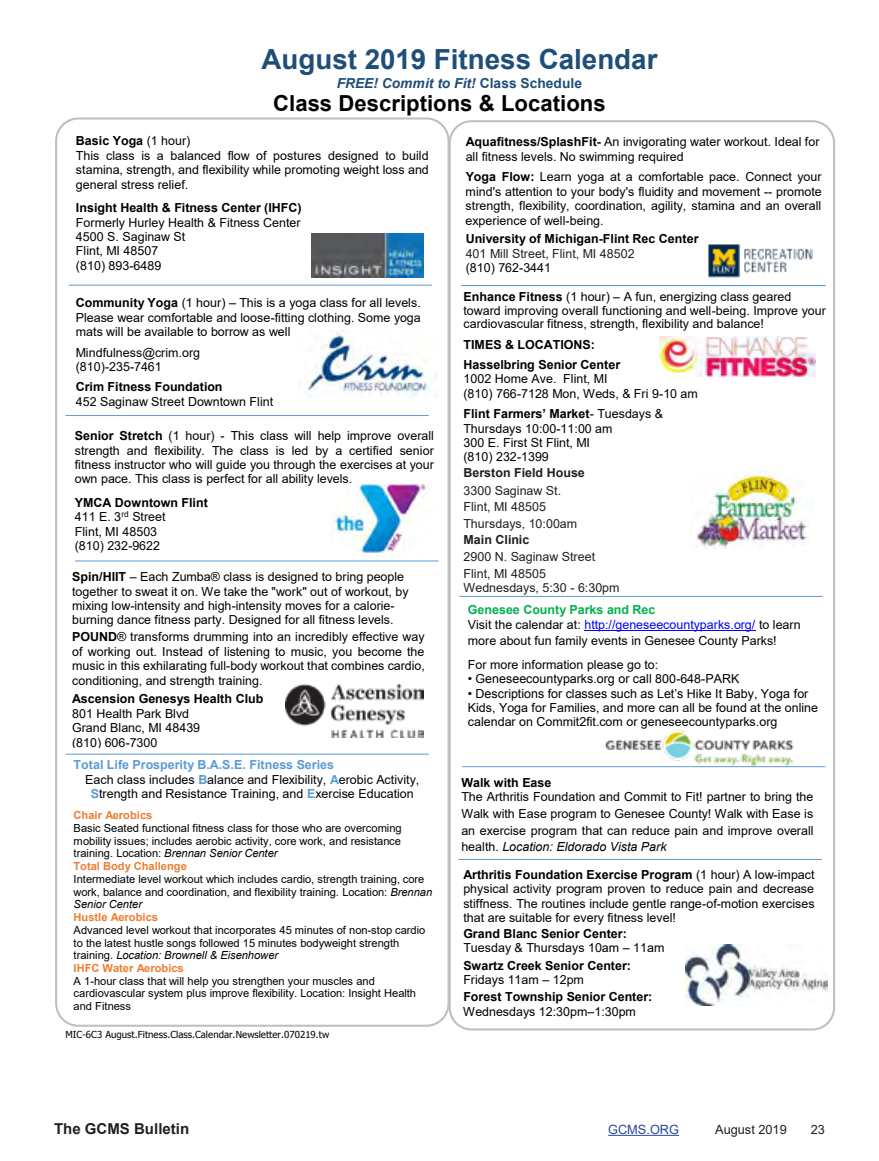
<style>
.page{position:relative;width:879px;height:1161px;background:#fff}
.page>*{position:absolute;margin:0;border:0;box-sizing:border-box;transform-origin:0 0}
.t1{font:700 27.75px "Arial";color:#1f4e79}
.t2{font:700 22.05px "Arial";color:#000}
.t3{font:700 15px "Arial";color:#231f20}
.t4{font:italic 700 13.8px "Arial";color:#1f4e79}
.t5{font:12.75px "Arial";color:#231f20}
.t6{font:12.75px "Arial";color:#2a489c}
.t7{font:12.45px/14.4px "Arial";letter-spacing:.005em;color:#000}
.t8{font:700 12.45px/19.2px "Arial";color:#000}
.t9{font:12.45px/16.6px "Arial";letter-spacing:.005em;color:#221e1f}
.t10{font:12.45px/14.9px "Arial";letter-spacing:.005em;color:#00f}
.t11{font:700 12.45px "Arial";color:#5b9bd5}
.t12{font:12.45px "Arial";letter-spacing:.005em;color:#222}
.t13{font:700 12.45px "Arial";color:#221e1f}
.t14{font:11.1px/12.6px "Arial";letter-spacing:-.005em;color:#000}
.t15{font:700 11.1px "Arial";color:#ed7d31}
.t16{font:9.6px "Tahoma";color:#000}
.s1{font-style:normal}
.s2{font-weight:700}
.s3{font-weight:700;color:#5b9bd5}
.s4{font-style:italic}
.s5{font-weight:700;color:#ed7d31}
.s6{font-weight:700;color:#00b050}
.s7{color:#000}
</style>
<div class="page">
<div style="left:448px;top:120px;width:386px;height:911px;border:2px solid #bfbfbf;border-radius:22px"></div>
<img style="left:312px;top:233px;width:111px;height:44px">
<img style="left:659px;top:336px;width:156px;height:41px">
<hr style="left:461px;top:285px;width:363px;height:1px;background:#5b9bd5">
<hr style="left:462px;top:285px;width:363px;height:1px;background:#5b9bd5">
<img style="left:330px;top:484px;width:98px;height:73px">
<hr style="left:458px;top:859px;width:363px;height:1px;background:#5b9bd5">
<img style="left:690px;top:472px;width:118px;height:76px">
<hr style="left:459px;top:596px;width:363px;height:1px;background:#5b9bd5">
<hr style="left:75px;top:561px;width:363px;height:1px;background:#5b9bd5">
<img style="left:685px;top:945px;width:142px;height:60px">
<img style="left:708px;top:244px;width:104px;height:33px">
<img style="left:588px;top:730px;width:221px;height:38px">
<hr style="left:65px;top:415px;width:363px;height:1px;background:#5b9bd5">
<img style="left:298px;top:331px;width:139px;height:66px">
<hr style="left:584px;top:630px;width:171px;height:1px;background:#00f">
<hr style="left:69px;top:285px;width:362px;height:1px;background:#5b9bd5">
<hr style="left:65px;top:754px;width:363px;height:1px;background:#5b9bd5">
<hr style="left:462px;top:766px;width:363px;height:1px;background:#5b9bd5">
<img style="left:285px;top:685px;width:138px;height:53px">
<hr style="left:608px;top:1135px;width:70px;height:1px;background:#2a489c">
<h1 class="t1" style="left:261px;top:40px;width:397px">August 2019 Fitness Calendar</h1>
<p class="t4" style="left:336px;top:74px;width:247px">FREE! Commit to Fit! <span class="s1">Class Schedule</span></p>
<h2 class="t2" style="left:273px;top:88px;width:334px">Class Descriptions &amp; Locations</h2>
<p class="t7" style="left:76px;top:134px;width:354px"><span class="s2">Basic Yoga</span> (1 hour)<br>This class is a balanced flow of postures designed to build stamina, strength, and flexibility while promoting weight loss and general stress relief.</p>
<p class="t8" style="left:76px;top:198px;width:227px">Insight Health &amp; Fitness Center (IHFC)</p>
<p class="t7" style="left:76px;top:215px;width:226px">Formerly Hurley Health &amp; Fitness Center<br>4500 S. Saginaw St<br>Flint, MI 48507<br>(810) 893-6489</p>
<p class="t7" style="left:76px;top:295px;width:346px;text-align:justify"><span class="s2">Community Yoga</span> (1 hour) – This is a yoga class for all levels.<br>Please wear comfortable and loose-fitting clothing. Some yoga mats will be available to borrow as well</p>
<p class="t7" style="left:76px;top:345px;width:126px">Mindfulness@crim.org (810)-235-7461</p>
<p class="t8" style="left:76px;top:377px;width:148px">Crim Fitness Foundation</p>
<p class="t7" style="left:76px;top:394px;width:199px">452 Saginaw Street Downtown Flint</p>
<p class="t7" style="left:75px;top:428px;width:360px;text-align:justify"><span class="s2">Senior Stretch</span> (1 hour) - This class will help improve overall strength and flexibility. The class is led by a certified senior fitness instructor who will guide you through the exercises at your own pace. This class is perfect for all ability levels.</p>
<p class="t7" style="left:75px;top:495px;width:134px"><span class="s2">YMCA Downtown Flint<br></span>411 E. 3<sup>rd</sup> Street<br>Flint, MI 48503<br>(810) 232-9622</p>
<p class="t7" style="left:72px;top:569px;width:338px"><span class="s2">Spin/HIIT</span> – Each Zumba® class is designed to bring people together to sweat it on. We take the "work" out of workout, by mixing low-intensity and high-intensity moves for a calorie&shy;burning dance fitness party. Designed for all fitness levels.</p>
<p class="t7" style="left:72px;top:630px;width:354px;text-align:justify"><span class="s2">POUND</span>® transforms drumming into an incredibly effective way of working out. Instead of listening to music, you become the music in this exhilarating full-body workout that combines cardio, conditioning, and strength training.</p>
<p class="t8" style="left:72px;top:690px;width:193px">Ascension Genesys Health Club</p>
<p class="t7" style="left:72px;top:707px;width:129px">801 Health Park Blvd<br>Grand Blanc, MI 48439 (810) 606-7300</p>
<p class="t11" style="left:74px;top:756px;width:262px">Total Life Prosperity B.A.S.E. Fitness Series</p>
<p class="t7" style="left:85px;top:772px;width:335px">Each class includes <span class="s3">B</span>alance and Flexibility, <span class="s3">A</span>erobic Activity,</p>
<p class="t7" style="left:91px;top:786px;width:324px"><span class="s3">S</span>trength and Resistance Training, and <span class="s3">E</span>xercise Education</p>
<p class="t15" style="left:74px;top:807px;width:80px">Chair Aerobics</p>
<p class="t14" style="left:74px;top:822px;width:329px">Basic Seated functional fitness class for those who are overcoming mobility issues; includes aerobic activity, core work, and resistance training. Location: <span class="s4">Brennan Senior Center<br></span><span class="s5">Total Body Challenge</span></p>
<p class="t14" style="left:74px;top:873px;width:360px">Intermediate level workout which includes cardio, strength training, core work, balance and coordination, and flexibility training. Location: <span class="s4">Brennan<br>Senior Center</span></p>
<p class="t15" style="left:74px;top:909px;width:86px">Hustle Aerobics</p>
<p class="t14" style="left:74px;top:924px;width:353px">Advanced level workout that incorporates 45 minutes of non-stop cardio to the latest hustle songs followed 15 minutes bodyweight strength training. <span class="s4">Location: Brownell &amp; Eisenhower<br></span><span class="s5">IHFC Water Aerobics</span></p>
<p class="t14" style="left:74px;top:974px;width:344px">A 1-hour class that will help you strengthen your muscles and cardiovascular system plus improve flexibility. Location: Insight Health and Fitness</p>
<p class="t16" style="left:65px;top:1028px;width:265px">MIC-6C3 August.Fitness.Class.Calendar.Newsletter.070219.tw</p>
<p class="t7" style="left:465px;top:135px;width:355px"><span class="s2">Aquafitness/SplashFit-</span> An invigorating water workout. Ideal for all fitness levels. No swimming required</p>
<p class="t7" style="left:465px;top:170px;width:357px;text-align:justify"><span class="s2">Yoga Flow:</span> Learn yoga at a comfortable pace. Connect your mind's attention to your body's fluidity and movement -- promote strength, flexibility, coordination, agility, stamina and an overall experience of well-being.</p>
<p class="t8" style="left:465px;top:229px;width:234px">University of Michigan-Flint Rec Center</p>
<p class="t12" style="left:465px;top:245px;width:170px">401 Mill Street, Flint, MI 48502</p>
<p class="t7" style="left:465px;top:261px;width:87px">(810) 762-3441</p>
<p class="t7" style="left:463px;top:290px;width:364px;line-height:13.4px"><span class="s2">Enhance Fitness</span> (1 hour) – A fun, energizing class geared toward improving overall functioning and well-being. Improve your cardiovascular fitness, strength, flexibility and balance!</p>
<p class="t8" style="left:463px;top:336px;width:158px">TIMES &amp; LOCATIONS:<br>Hasselbring Senior Center</p>
<p class="t7" style="left:463px;top:372px;width:236px">1002 Home Ave. Flint, MI<br>(810) 766-7128 Mon, Weds, &amp; Fri 9-10 am</p>
<p class="t7" style="left:463px;top:406px;width:201px"><span class="s2">Flint Farmers’ Market</span>- Tuesdays &amp;<br>Thursdays 10:00-11:00 am<br>300 E. First St Flint, MI<br>(810) 232-1399</p>
<p class="t13" style="left:463px;top:464px;width:123px">Berston Field House</p>
<p class="t9" style="left:463px;top:482px;width:115px">3300 Saginaw St.<br>Flint, MI 48505<br>Thursdays, 10:00am</p>
<p class="t13" style="left:463px;top:531px;width:67px">Main Clinic</p>
<p class="t9" style="left:463px;top:548px;width:133px">2900 N. Saginaw Street<br>Flint, MI 48505</p>
<p class="t9" style="left:463px;top:579px;width:157px">Wednesdays, 5:30 - 6:30pm</p>
<p class="t10" style="left:467px;top:602px;width:334px"><span class="s6">Genesee County Parks and Rec<br></span><span class="s7">Visit the calendar at:</span> http://geneseecountyparks.org/ <span class="s7">to learn</span></p>
<p class="t7" style="left:467px;top:629px;width:310px;line-height:23.7px">more about fun family events in Genesee County Parks!<br>For more information please go to:</p>
<p class="t7" style="left:467px;top:672px;width:273px">• Geneseecountyparks.org or call 800-648-PARK</p>
<p class="t7" style="left:467px;top:686px;width:351px">• Descriptions for classes such as Let’s Hike It Baby, Yoga for<br>Kids, Yoga for Families, and more can all be found at the online calendar on Commit2fit.com or geneseecountyparks.org</p>
<p class="t8" style="left:461px;top:773px;width:92px">Walk with Ease</p>
<p class="t7" style="left:461px;top:789px;width:353px;line-height:16.5px;text-align:justify">The Arthritis Foundation and Commit to Fit! partner to bring the Walk with Ease program to Genesee County! Walk with Ease is an exercise program that can reduce pain and improve overall health. <span class="s4">Location: Eldorado Vista Park</span></p>
<p class="t7" style="left:463px;top:867px;width:352px;text-align:justify"><span class="s2">Arthritis Foundation Exercise Program</span> (1 hour) A low-impact physical activity program proven to reduce pain and decrease stiffness. The routines include gentle range-of-motion exercises that are suitable for every fitness level!</p>
<p class="t8" style="left:463px;top:924px;width:165px">Grand Blanc Senior Center:</p>
<p class="t7" style="left:463px;top:941px;width:202px">Tuesday &amp; Thursdays 10am – 11am</p>
<p class="t8" style="left:463px;top:956px;width:169px">Swartz Creek Senior Center:</p>
<p class="t7" style="left:463px;top:973px;width:122px">Fridays 11am – 12pm</p>
<p class="t8" style="left:463px;top:987px;width:190px">Forest Township Senior Center:</p>
<p class="t7" style="left:463px;top:1004px;width:174px">Wednesdays 12:30pm–1:30pm</p>
<p class="t3" style="left:54px;top:1118px;width:137px">The GCMS Bulletin</p>
<p class="t6" style="left:608px;top:1121px;width:72px">GCMS.ORG</p>
<p class="t5" style="left:714px;top:1121px;width:73px">August 2019</p>
<p class="t5" style="left:810px;top:1121px;width:16px">23</p>
</div>
